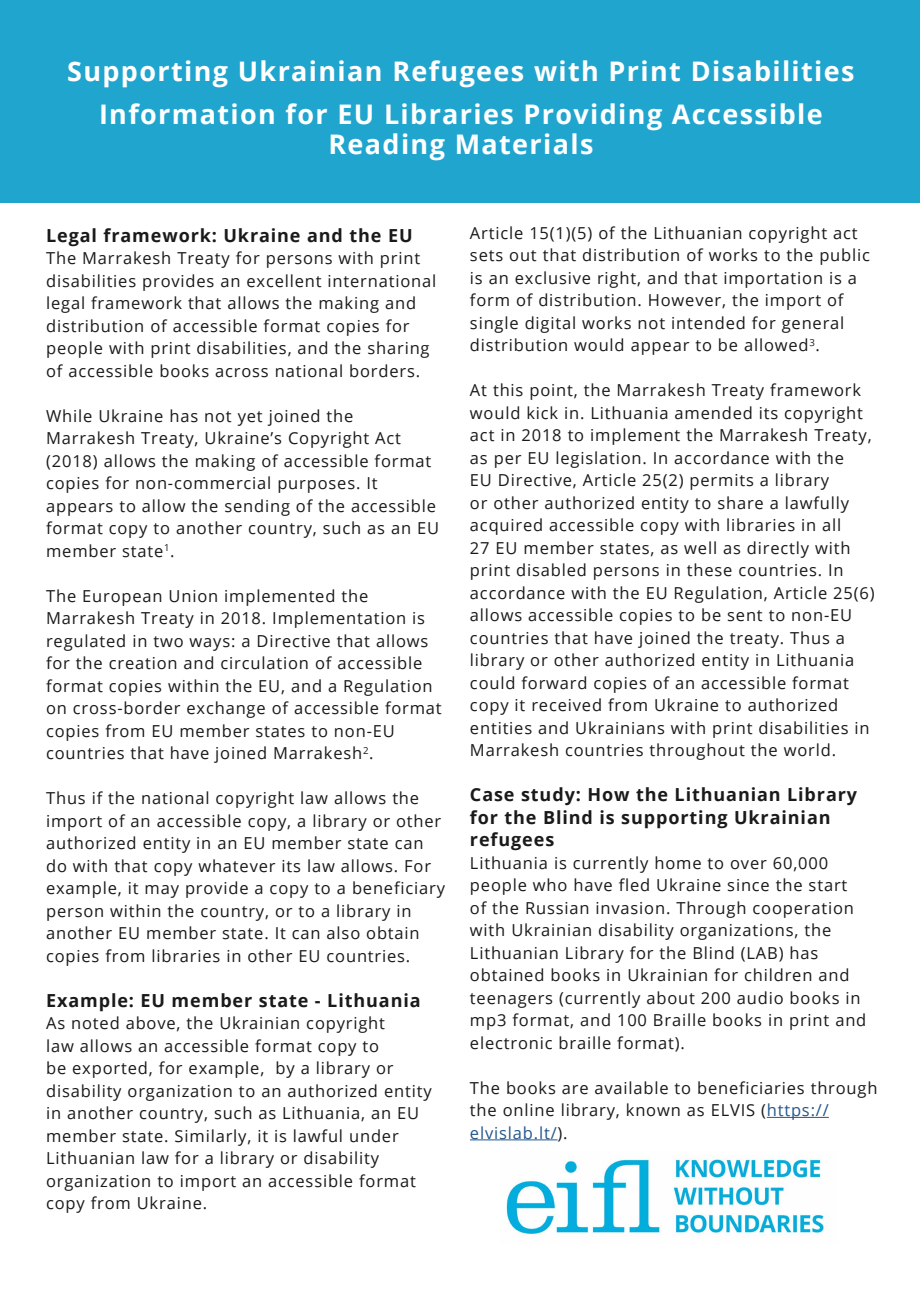
<style>
.page{position:relative;width:920px;height:1290px;background:#fff}
.page>*{position:absolute;margin:0;border:0;box-sizing:border-box;transform-origin:0 0}
.t1{font:700 27px/42.8px "Open Sans";letter-spacing:.05em;color:#fff;text-align:center}
.t2{font:700 18px/22.5px "Open Sans";letter-spacing:.05em;color:#1a1a1a}
.t3{font:16.5px/22.5px "Open Sans";letter-spacing:.05em;color:#1a1a1a}
.s1{color:#24568b}
</style>
<div class="page">
<div style="left:0;top:0;width:920px;height:202px;background:#20a5ce"></div>
<hr style="left:767px;top:1117px;width:62px;height:1px;background:#24568b">
<hr style="left:470px;top:1139px;width:87px;height:1px;background:#24568b">
<img style="left:506px;top:1157px;width:318px;height:80px">
<h1 class="t1" style="left:67px;top:50px;width:789px">Supporting Ukrainian Refugees with Print Disabilities<br>Information for EU Libraries Providing Accessible</h1>
<h1 class="t1" style="left:328px;top:122px;width:266px">Reading Materials</h1>
<p class="t2" style="left:46px;top:223px;width:368px">Legal framework: Ukraine and the EU</p>
<p class="t3" style="left:46px;top:246px;width:392px">The Marrakesh Treaty for persons with print disabilities provides an excellent international legal framework that allows the making and distribution of accessible format copies for people with print disabilities, and the sharing of accessible books across national borders.</p>
<p class="t3" style="left:46px;top:404px;width:395px">While Ukraine has not yet joined the Marrakesh Treaty, Ukraine’s Copyright Act (2018) allows the making of accessible format copies for non-commercial purposes. It appears to allow the sending of the accessible format copy to another country, such as an EU member state<sup>1</sup>.</p>
<p class="t3" style="left:46px;top:584px;width:397px">The European Union implemented the Marrakesh Treaty in 2018. Implementation is regulated in two ways: a Directive that allows for the creation and circulation of accessible format copies within the EU, and a Regulation on cross-border exchange of accessible format copies from EU member states to non-EU countries that have joined Marrakesh<sup>2</sup>.</p>
<p class="t3" style="left:46px;top:786px;width:400px">Thus if the national copyright law allows the import of an accessible copy, a library or other authorized entity in an EU member state can do with that copy whatever its law allows. For example, it may provide a copy to a beneficiary person within the country, or to a library in another EU member state. It can also obtain copies from libraries in other EU countries.</p>
<p class="t2" style="left:46px;top:988px;width:376px">Example: EU member state - Lithuania</p>
<p class="t3" style="left:46px;top:1011px;width:387px">As noted above, the Ukrainian copyright<br>law allows an accessible format copy to<br>be exported, for example, by a library or disability organization to an authorized entity in another country, such as Lithuania, an EU member state. Similarly, it is lawful under Lithuanian law for a library or disability organization to import an accessible format copy from Ukraine.</p>
<p class="t3" style="left:470px;top:221px;width:402px">Article 15(1)(5) of the Lithuanian copyright act sets out that distribution of works to the public is an exclusive right, and that importation is a form of distribution. However, the import of single digital works not intended for general distribution would appear to be allowed<sup>3</sup>.</p>
<p class="t3" style="left:470px;top:378px;width:406px">At this point, the Marrakesh Treaty framework would kick in. Lithuania amended its copyright act in 2018 to implement the Marrakesh Treaty, as per EU legislation. In accordance with the<br>EU Directive, Article 25(2) permits a library<br>or other authorized entity to share a lawfully acquired accessible copy with libraries in all<br>27 EU member states, as well as directly with print disabled persons in these countries. In accordance with the EU Regulation, Article 25(6) allows accessible copies to be sent to non-EU countries that have joined the treaty. Thus a library or other authorized entity in Lithuania could forward copies of an accessible format copy it received from Ukraine to authorized entities and Ukrainians with print disabilities in Marrakesh countries throughout the world.</p>
<p class="t2" style="left:470px;top:783px;width:389px">Case study: How the Lithuanian Library for the Blind is supporting Ukrainian refugees</p>
<p class="t3" style="left:470px;top:851px;width:398px">Lithuania is currently home to over 60,000 people who have fled Ukraine since the start of the Russian invasion. Through cooperation with Ukrainian disability organizations, the Lithuanian Library for the Blind (LAB) has obtained books in Ukrainian for children and teenagers (currently about 200 audio books in mp3 format, and 100 Braille books in print and electronic braille format).</p>
<p class="t3" style="left:470px;top:1076px;width:409px">The books are available to beneficiaries through the online library, known as ELVIS (<span class="s1">https:// elvislab.lt/</span>).</p>
</div>
